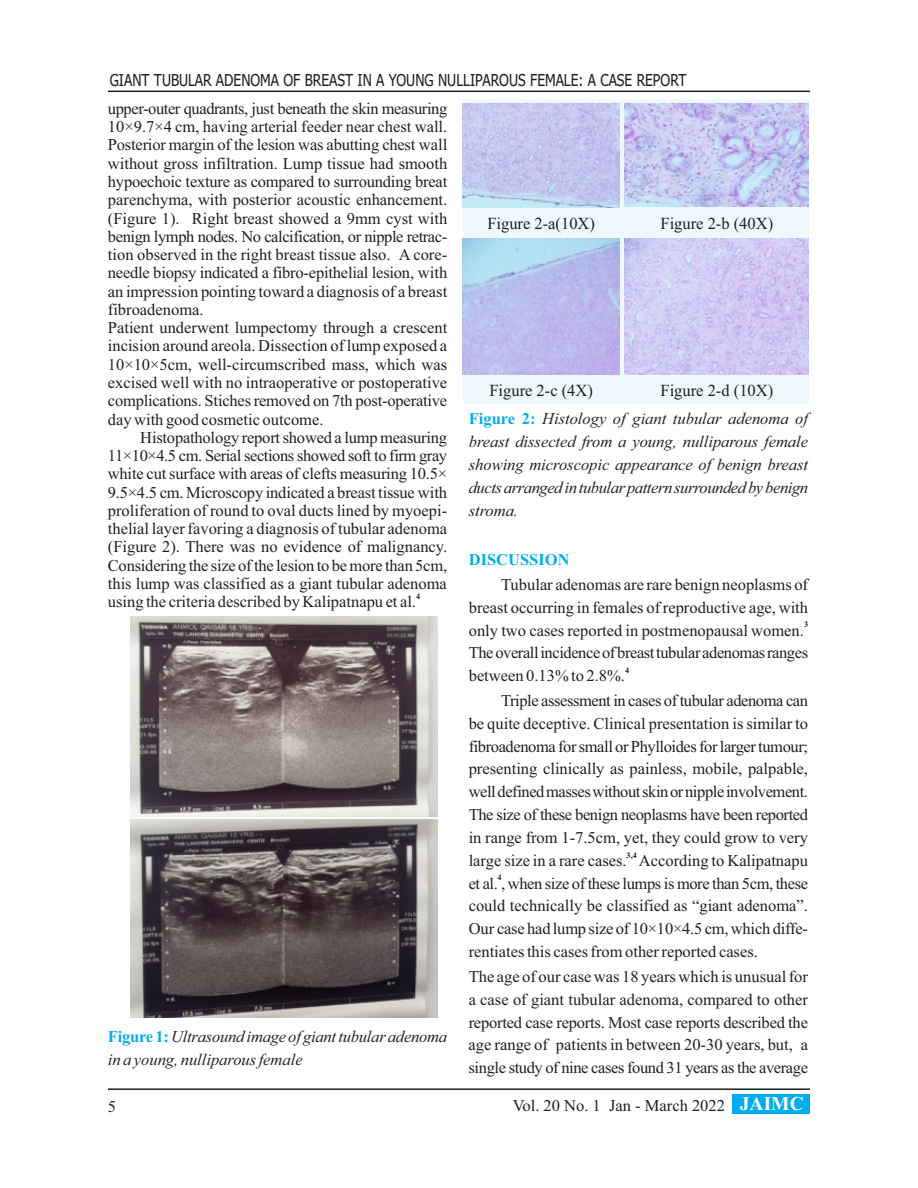
<style>
.page{position:relative;width:918px;height:1188px;background:#fff}
.page>*{position:absolute;margin:0;border:0;box-sizing:border-box;transform-origin:0 0}
.t1{font:16.8px "Times New Roman";color:#231f20}
.t2{font:16.5px/18.3px "Times New Roman";color:#231f20;text-align:justify}
.t3{font:italic 16.5px/22.8px "Times New Roman";letter-spacing:-.015em;color:#231f20}
.t4{font:16.5px "Tahoma";color:#231f20;scale:.84 1}
.t5{font:16.5px/24.6px "Times New Roman";letter-spacing:-.025em;color:#231f20}
.t6{font:700 16.5px "Times New Roman";color:#00aeef}
.t7{font:700 8.25px "Times New Roman";color:#231f20}
.s1{font-weight:700;font-style:normal;color:#00aeef}
.s2{font-weight:700;font-size:19.5px;color:#fff}
</style>
<div class="page">
<div style="left:463px;top:99px;width:345px;height:304px;background:#eef9fe"></div>
<img style="left:463px;top:103px;width:156px;height:104px">
<img style="left:625px;top:103px;width:183px;height:103px">
<img style="left:463px;top:239px;width:156px;height:136px">
<img style="left:625px;top:239px;width:183px;height:136px">
<hr style="left:108px;top:91px;width:702px;height:1px;background:#231f20">
<hr style="left:108px;top:1088px;width:702px;height:2px;background:#231f20">
<div style="left:733px;top:1094px;width:77px;height:20px;background:#00aeef"></div>
<img style="left:130px;top:616px;width:307px;height:200px">
<img style="left:130px;top:819px;width:307px;height:198px">
<p class="t4" style="left:110px;top:74px;width:688px">GIANT TUBULAR ADENOMA OF BREAST IN A YOUNG NULLIPAROUS FEMALE: A CASE REPORT</p>
<p class="t2" style="left:108px;top:101px;width:341px;text-align:left">upper-outer quadrants, just beneath the skin measuring 10×9.7×4 cm, having arterial feeder near chest wall.<br>Posterior margin of the lesion was abutting chest wall without gross infiltration. Lump tissue had smooth hypoechoic texture as compared to surrounding breat parenchyma, with posterior acoustic enhancement. (Figure 1). Right breast showed a 9mm cyst with benign lymph nodes. No calcification, or nipple retrac&shy;tion observed in the right breast tissue also. A core&shy;needle biopsy indicated a fibro-epithelial lesion, with an impression pointing toward a diagnosis of a breast fibroadenoma.<br>Patient underwent lumpectomy through a crescent incision around areola. Dissection of lump exposed a 10×10×5cm, well-circumscribed mass, which was excised well with no intraoperative or postoperative complications. Stiches removed on 7th post-operative day with good cosmetic outcome.</p>
<p class="t2" style="left:108px;top:430px;width:341px;text-indent:32px">Histopathology report showed a lump measuring 11×10×4.5 cm. Serial sections showed soft to firm gray white cut surface with areas of clefts measuring 10.5× 9.5×4.5 cm. Microscopy indicated a breast tissue with proliferation of round to oval ducts lined by myoepi&shy;thelial layer favoring a diagnosis of tubular adenoma (Figure 2). There was no evidence of malignancy.<br>Considering the size ofthe lesion to bemore than 5cm, this lump was classified as a giant tubular adenoma</p>
<p class="t7" style="left:416px;top:593px;width:6px">4</p>
<p class="t2" style="left:108px;top:594px;width:310px">using the criteria described by Kalipatnapu et al.</p>
<p class="t3" style="left:108px;top:1027px;width:341px"><span class="s1">Figure 1:</span>Ultrasound image of gianttubular adenoma in a young, nulliparous female</p>
<p class="t1" style="left:487px;top:217px;width:109px">Figure 2-a(10X)</p>
<p class="t1" style="left:661px;top:217px;width:114px">Figure 2-b (40X)</p>
<p class="t1" style="left:489px;top:384px;width:105px">Figure 2-c (4X)</p>
<p class="t1" style="left:661px;top:384px;width:114px">Figure 2-d (10X)</p>
<p class="t3" style="left:469px;top:409px;width:341px;text-align:justify"><span class="s1">Figure 2:</span> Histology of giant tubular adenoma of breast dissected from a young, nulliparous female showing microscopic appearance of benign breast ductsarrangedintubularpatternsurroundedbybenign stroma.</p>
<p class="t6" style="left:469px;top:554px;width:102px">DISCUSSION</p>
<p class="t2" style="left:469px;top:575px;width:341px;line-height:22.8px;text-align:right">Tubular adenomas are rare benign neoplasms of breast occurring in females of reproductive age, with</p>
<p class="t7" style="left:804px;top:622px;width:6px">3</p>
<p class="t2" style="left:469px;top:620px;width:341px;line-height:22.8px">only two cases reported in postmenopausal women.<br>Theoverallincidenceofbreasttubularadenomasranges</p>
<p class="t7" style="left:625px;top:667px;width:6px">4</p>
<p class="t5" style="left:501px;top:665px;width:308px;text-indent:-32px">between 0.13% to 2.8%.<br>Triple assessment in cases of tubular adenoma can</p>
<p class="t2" style="left:469px;top:713px;width:341px;line-height:22.8px">be quite deceptive. Clinical presentation is similar to fibroadenoma for small or Phylloides for larger tumour; presenting clinically as painless, mobile, palpable, welldefinedmasseswithoutskinornippleinvolvement.<br>The size of these benign neoplasms have been reported in range from 1-7.5cm, yet, they could grow to very</p>
<p class="t7" style="left:627px;top:852px;width:12px">3,4</p>
<p class="t2" style="left:469px;top:853px;width:341px">large size in a rare cases. According to Kalipatnapu</p>
<p class="t7" style="left:498px;top:875px;width:6px">4</p>
<p class="t2" style="left:469px;top:873px;width:341px;line-height:22.8px">et al. , when size ofthese lumps is more than 5cm, these could technically be classified as “giant adenoma”.<br>Our case had lump size of 10×10×4.5 cm,which diffe&shy;rentiates this cases from other reported cases.</p>
<p class="t2" style="left:469px;top:966px;width:341px;line-height:22.8px">The age of our case was 18 years which is unusual for a case of giant tubular adenoma, compared to other reported case reports. Most case reports described the age range of patients in between 20-30 years, but, a single study of nine cases found 31 years as the average</p>
<p class="t2" style="left:108px;top:1099px;width:10px">5</p>
<p class="t2" style="left:513px;top:1097px;width:293px">Vol. 20 No. 1 Jan - March 2022 <span class="s2">JAIMC</span></p>
</div>
